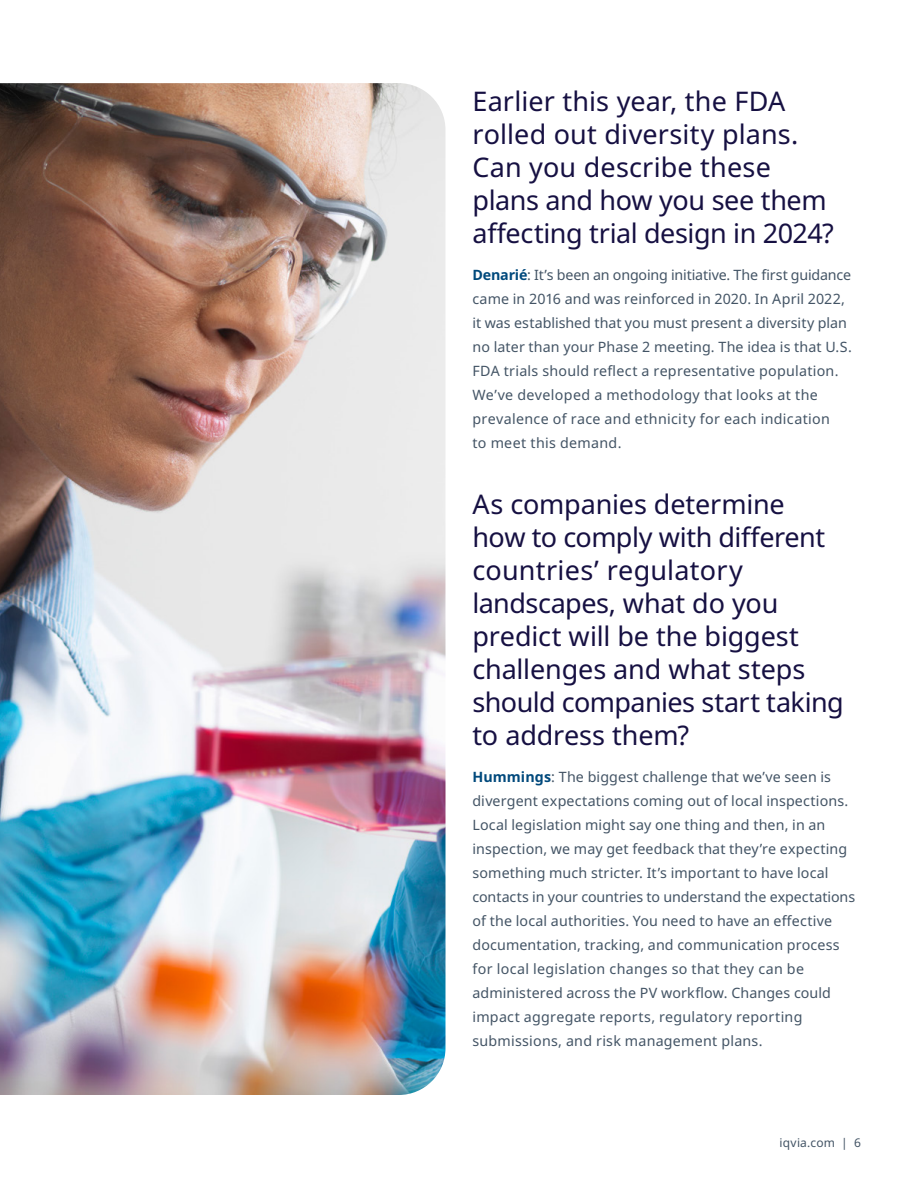
<style>
.page{position:relative;width:918px;height:1188px;background:#fff}
.page>*{position:absolute;margin:0;border:0;box-sizing:border-box;transform-origin:0 0}
.t1{font:27px/33px "Noto Sans";letter-spacing:-.005em;color:#161042}
.t2{font:14.25px/24px "Noto Sans";letter-spacing:.01em;color:#435465}
.t3{font:12px "Noto Sans";letter-spacing:.015em;color:#435465}
.s1{font-weight:700;color:#00497c}
</style>
<div class="page">
<img style="left:0;top:83px;width:446px;height:1012px">
<h1 class="t1" style="left:472px;top:85px;width:363px">Earlier this year, the FDA rolled out diversity plans.<br>Can you describe these plans and how you see them affecting trial design in 2024?</h1>
<p class="t2" style="left:472px;top:264px;width:381px"><span class="s1">Denarié</span>: It’s been an ongoing initiative. The first guidance came in 2016 and was reinforced in 2020. In April 2022, it was established that you must present a diversity plan no later than your Phase 2 meeting. The idea is that U.S.<br>FDA trials should reflect a representative population.<br>We’ve developed a methodology that looks at the prevalence of race and ethnicity for each indication<br>to meet this demand.</p>
<h1 class="t1" style="left:472px;top:488px;width:373px">As companies determine how to comply with different countries’ regulatory landscapes, what do you predict will be the biggest challenges and what steps should companies start taking to address them?</h1>
<p class="t2" style="left:472px;top:766px;width:384px"><span class="s1">Hummings</span>: The biggest challenge that we’ve seen is divergent expectations coming out of local inspections.<br>Local legislation might say one thing and then, in an inspection, we may get feedback that they’re expecting something much stricter. It’s important to have local contacts in your countries to understand the expectations of the local authorities. You need to have an effective documentation, tracking, and communication process for local legislation changes so that they can be administered across the PV workflow. Changes could impact aggregate reports, regulatory reporting submissions, and risk management plans.</p>
<p class="t3" style="left:780px;top:1134px;width:83px">iqvia.com | 6</p>
</div>
